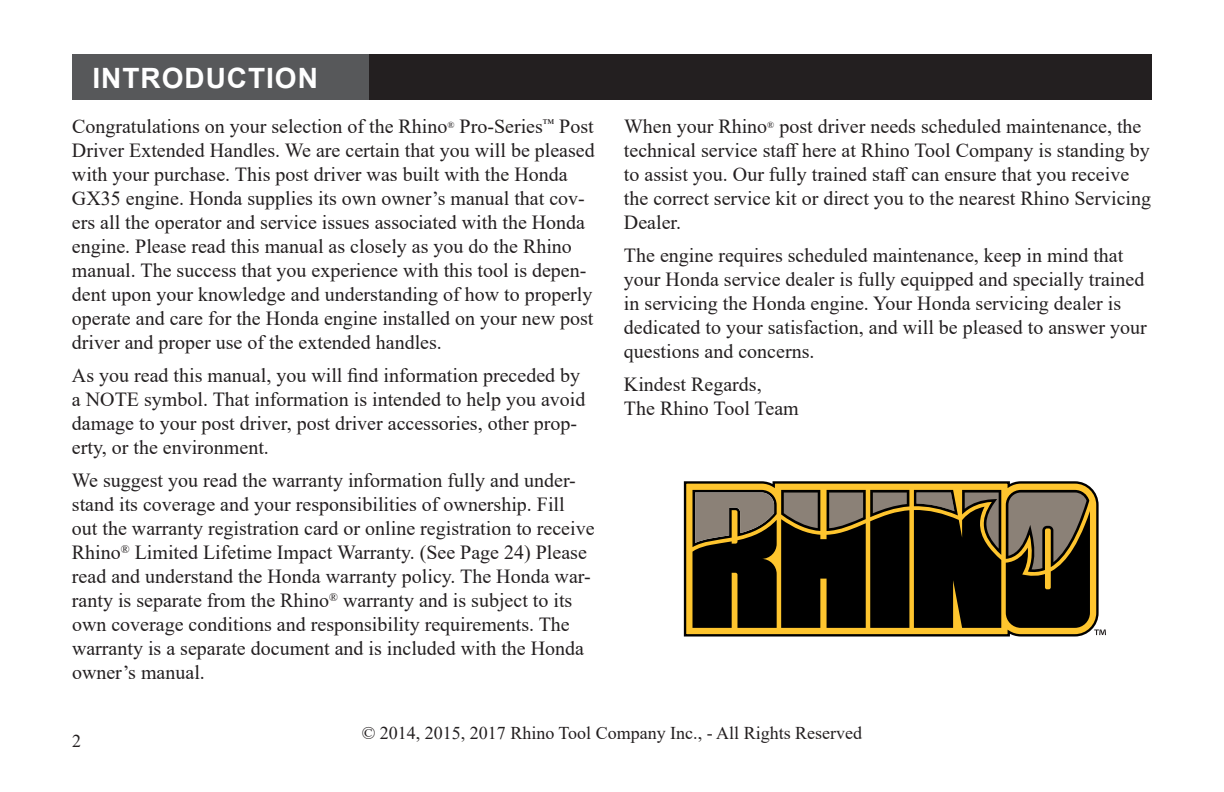
<style>
.page{position:relative;width:1224px;height:792px;background:#fff}
.page>*{position:absolute;margin:0;border:0;box-sizing:border-box;transform-origin:0 0}
.t1{font:700 28px "Arial";letter-spacing:.035em;color:#fff}
.t2{font:20px/24px "Times New Roman";color:#231f20}
.t3{font:18px "Times New Roman";color:#231f20}
</style>
<div class="page">
<div style="left:72px;top:54px;width:378px;height:46px;background:#57585a"></div>
<div style="left:369px;top:54px;width:783px;height:46px;background:#231f20"></div>
<svg style="left:683px;top:481px;width:417px;height:156px;background:#a78833"></svg>
<svg style="left:693px;top:490px;width:413px;height:145px;background:#4a3e21"></svg>
<p class="t1" style="left:92px;top:59px;width:227px">INTRODUCTION</p>
<p class="t2" style="left:72px;top:114px;width:524px">Congratulations on your selection of the Rhino<sup>®</sup> Pro-Series<sup>™</sup> Post Driver Extended Handles. We are certain that you will be pleased with your purchase. This post driver was built with the Honda GX35 engine. Honda supplies its own owner’s manual that cov&shy;ers all the operator and service issues associated with the Honda engine. Please read this manual as closely as you do the Rhino manual. The success that you experience with this tool is depen&shy;dent upon your knowledge and understanding of how to properly operate and care for the Honda engine installed on your new post driver and proper use of the extended handles.</p>
<p class="t2" style="left:72px;top:363px;width:515px">As you read this manual, you will find information preceded by a NOTE symbol. That information is intended to help you avoid damage to your post driver, post driver accessories, other prop&shy;erty, or the environment.</p>
<p class="t2" style="left:72px;top:468px;width:524px">We suggest you read the warranty information fully and under&shy;stand its coverage and your responsibilities of ownership. Fill out the warranty registration card or online registration to receive Rhino<sup>®</sup> Limited Lifetime Impact Warranty. (See Page 24) Please read and understand the Honda warranty policy. The Honda war&shy;ranty is separate from the Rhino<sup>®</sup> warranty and is subject to its own coverage conditions and responsibility requirements. The warranty is a separate document and is included with the Honda owner’s manual.</p>
<p class="t2" style="left:624px;top:114px;width:529px">When your Rhino<sup>®</sup> post driver needs scheduled maintenance, the technical service staff here at Rhino Tool Company is standing by to assist you. Our fully trained staff can ensure that you receive the correct service kit or direct you to the nearest Rhino Servicing Dealer.</p>
<p class="t2" style="left:624px;top:243px;width:524px">The engine requires scheduled maintenance, keep in mind that your Honda service dealer is fully equipped and specially trained in servicing the Honda engine. Your Honda servicing dealer is dedicated to your satisfaction, and will be pleased to answer your questions and concerns.</p>
<p class="t2" style="left:624px;top:372px;width:176px">Kindest Regards,<br>The Rhino Tool Team</p>
<p class="t3" style="left:72px;top:728px;width:10px">2</p>
<p class="t3" style="left:362px;top:720px;width:502px">© 2014, 2015, 2017 Rhino Tool Company Inc., - All Rights Reserved</p>
</div>
